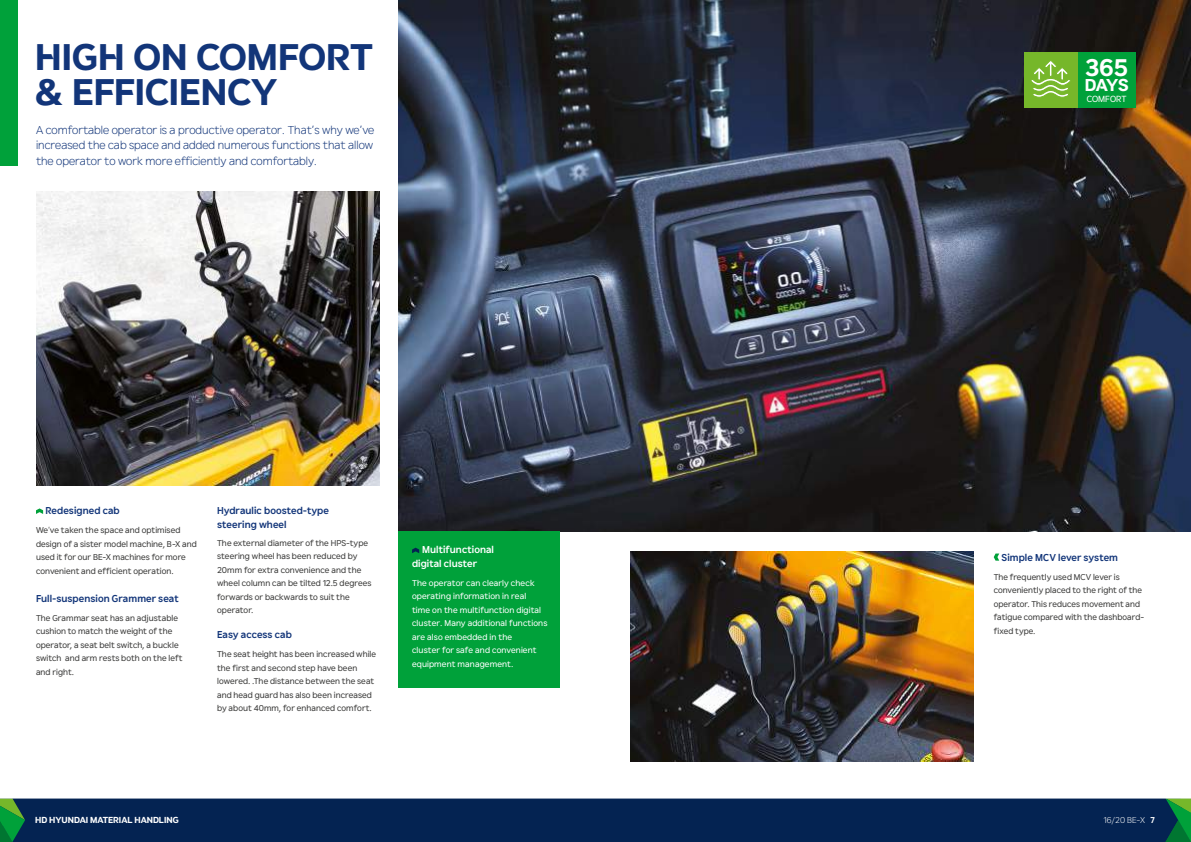
<style>
.page{position:relative;width:1191px;height:842px;background:#fff}
.page>*{position:absolute;margin:0;border:0;box-sizing:border-box;transform-origin:0 0}
.t1{font:36px/35px "HD Hyundai Gothic Euro Lg Bd";letter-spacing:.005em;color:#123579}
.t2{font:23.4px "HD Hyundai Gothic Euro Lg Bd";color:#fff}
.t3{font:16.7px "HD Hyundai Gothic Euro Lg Bd";color:#fff}
.t4{font:300 11.5px/15.5px "HD Hyundai Gothic Euro";color:#123579;text-align:justify}
.t5{font:700 10px/13.5px "HD Hyundai Gothic Euro";letter-spacing:.005em;color:#123579}
.t6{font:700 10px/13.5px "HD Hyundai Gothic Euro";letter-spacing:.005em;color:#fff}
.t7{font:8.9px "HD Hyundai Gothic Euro";color:#fff}
.t8{font:8.5px/13.5px "HD Hyundai Gothic Euro";letter-spacing:.005em;color:#3c3c3b}
.t9{font:8.5px/13.5px "HD Hyundai Gothic Euro";letter-spacing:.01em;color:#fff}
.t10{font:8.5px "HD Hyundai Gothic Euro Lg Bd";color:#fff}
.t11{font:300 8.5px "HD Hyundai Gothic Euro";color:#fff}
.s1{font-weight:700}
</style>
<div class="page">
<img style="left:398px;top:0;width:793px;height:531px">
<div style="left:0;top:798px;width:1191px;height:44px;background:#042352"></div>
<svg style="left:1165px;top:799px;width:26px;height:43px"></svg>
<svg style="left:0;top:799px;width:25px;height:43px"></svg>
<hr style="left:0;top:798px;width:1191px;height:1px;background:#fff">
<div style="left:0;top:0;width:17px;height:165px;background:#00a13a"></div>
<img style="left:36px;top:191px;width:343px;height:295px">
<svg style="left:36px;top:508px;width:7px;height:6px"></svg>
<svg style="left:993px;top:553px;width:6px;height:8px"></svg>
<div style="left:398px;top:531px;width:161px;height:157px;background:#00a13a"></div>
<svg style="left:412px;top:548px;width:7px;height:5px"></svg>
<div style="left:1077px;top:52px;width:59px;height:56px;background:#00a13a"></div>
<div style="left:1023px;top:52px;width:54px;height:56px;background:#76b72a"></div>
<svg style="left:1031px;top:60px;width:40px;height:38px"></svg>
<img style="left:630px;top:552px;width:343px;height:210px">
<h1 class="t1" style="left:35px;top:39px;width:339px">HIGH ON COMFORT &amp; EFFICIENCY</h1>
<h3 class="t4" style="left:36px;top:122px;width:340px">A comfortable operator is a productive operator. That’s why we’ve increased the cab space and added numerous functions that allow the operator to work more efficiently and comfortably.</h3>
<p class="t5" style="left:45px;top:504px;width:76px">Redesigned cab</p>
<p class="t8" style="left:36px;top:523px;width:162px">We’ve taken the space and optimised design of a sister model machine, B-X and used it for our BE-X machines for more convenient and efficient operation.</p>
<p class="t5" style="left:36px;top:592px;width:144px">Full-suspension Grammer seat</p>
<p class="t8" style="left:36px;top:611px;width:148px">The Grammar seat has an adjustable cushion to match the weight of the operator, a seat belt switch, a buckle switch and arm rests both on the left and right.</p>
<p class="t5" style="left:217px;top:504px;width:113px">Hydraulic boosted-type steering wheel</p>
<p class="t8" style="left:217px;top:536px;width:156px">The external diameter of the HPS-type steering wheel has been reduced by<br>20mm for extra convenience and the wheel column can be tilted 12.5 degrees forwards or backwards to suit the operator.</p>
<p class="t5" style="left:217px;top:628px;width:76px">Easy access cab</p>
<p class="t8" style="left:217px;top:647px;width:161px">The seat height has been increased while the first and second step have been lowered. .The distance between the seat and head guard has also been increased by about 40mm, for enhanced comfort.</p>
<p class="t6" style="left:412px;top:543px;width:84px;text-indent:10px">Multifunctional digital cluster</p>
<p class="t9" style="left:412px;top:576px;width:137px">The operator can clearly check operating information in real<br>time on the multifunction digital cluster. Many additional functions are also embedded in the<br>cluster for safe and convenient equipment management.</p>
<h2 class="t2" style="left:1085px;top:52px;width:45px">365</h2>
<h3 class="t3" style="left:1084px;top:74px;width:45px">DAYS</h3>
<p class="t7" style="left:1086px;top:93px;width:41px">COMFORT</p>
<p class="t5" style="left:1001px;top:550px;width:118px">Simple MCV lever system</p>
<p class="t8" style="left:993px;top:570px;width:152px">The frequently used MCV lever is conveniently placed to the right of the operator. This reduces movement and fatigue compared with the dashboard&shy;fixed type.</p>
<p class="t10" style="left:35px;top:814px;width:145px">HD HYUNDAI MATERIAL HANDLING</p>
<p class="t11" style="left:1103px;top:815px;width:53px">16/20 BE-X <span class="s1">7</span></p>
</div>
